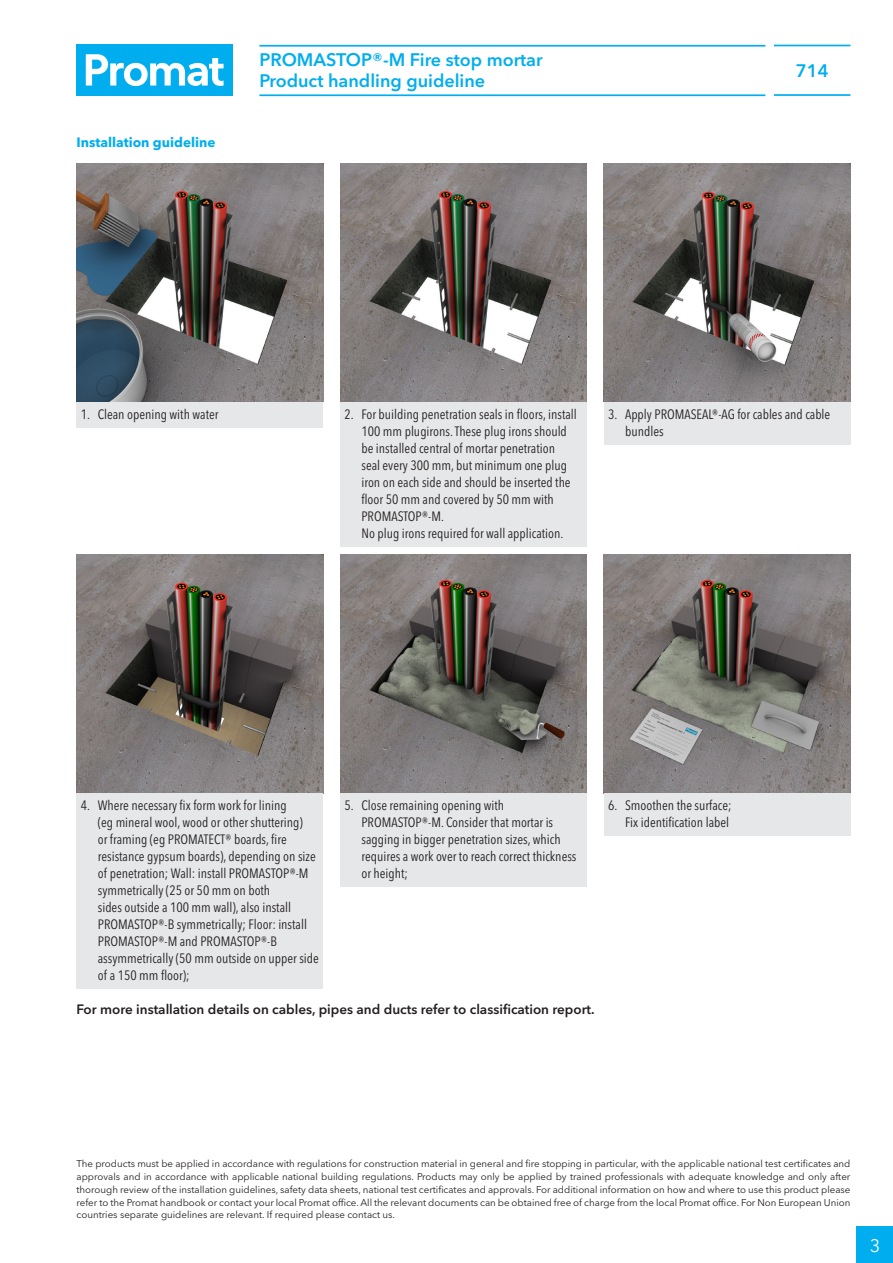
<style>
.page{position:relative;width:893px;height:1263px;background:#fff}
.page>*{position:absolute;margin:0;border:0;box-sizing:border-box;transform-origin:0 0}
.t1{font:600 18px/21.6px "Avenir Next W1 G";color:#00aeef}
.t2{font:18px "Avenir Next W1 G";color:#fff}
.Diagram_explanation{font:condensed 13.5px/17px "Avenir Next LT Pro";color:#231f20}
.Text-9_4_Demi_black{font:600 13.5px "Avenir Next W1 G";color:#231f20}
.Title-9_4_Bold_cyan{font:700 13.5px "Avenir Next W1 G";color:#00aeef}
.Info_box_LAST_footno{font:9.75px/12.8px "Avenir Next W1 G";color:#231f20;text-align:justify}
</style>
<div class="page">
<div style="left:77px;top:45px;width:156px;height:51px;background:#00aeef"></div>
<svg style="left:86px;top:54px;width:138px;height:32px"></svg>
<div style="left:857px;top:1227px;width:36px;height:36px;background:#00aeef"></div>
<hr style="left:259px;top:45px;width:506px;height:2px;background:#00aeef">
<hr style="left:259px;top:94px;width:506px;height:2px;background:#00aeef">
<hr style="left:774px;top:45px;width:76px;height:1px;background:#00aeef">
<hr style="left:774px;top:94px;width:76px;height:2px;background:#00aeef">
<img style="left:77px;top:164px;width:246px;height:238px">
<img style="left:340px;top:164px;width:247px;height:238px">
<div style="left:77px;top:402px;width:246px;height:25px;background:#e6e7e9"></div>
<div style="left:340px;top:402px;width:247px;height:144px;background:#e6e7e9"></div>
<img style="left:604px;top:164px;width:246px;height:238px">
<img style="left:77px;top:555px;width:246px;height:238px">
<img style="left:340px;top:555px;width:247px;height:238px">
<img style="left:604px;top:555px;width:246px;height:238px">
<div style="left:604px;top:402px;width:246px;height:42px;background:#e6e7e9"></div>
<div style="left:77px;top:793px;width:246px;height:196px;background:#e6e7e9"></div>
<div style="left:340px;top:793px;width:247px;height:94px;background:#e6e7e9"></div>
<div style="left:604px;top:793px;width:246px;height:43px;background:#e6e7e9"></div>
<p class="Title-9_4_Bold_cyan" style="left:77px;top:134px;width:140px">Installation guideline</p>
<h1 class="t1" style="left:259px;top:49px;width:285px">PROMASTOP®-M Fire stop mortar<br>Product handling guideline</h1>
<h1 class="t1" style="left:796px;top:60px;width:34px">714</h1>
<p class="Diagram_explanation" style="left:81px;top:406px;width:139px">1. Clean opening with water</p>
<p class="Diagram_explanation" style="left:361px;top:406px;width:217px;text-indent:-17px">2. For building penetration seals in floors, install 100 mm plugirons. These plug irons should be installed central of mortar penetration seal every 300 mm, but minimum one plug iron on each side and should be inserted the floor 50 mm and covered by 50 mm with PROMASTOP®-M.</p>
<p class="Diagram_explanation" style="left:361px;top:525px;width:203px">No plug irons required for wall application.</p>
<p class="Diagram_explanation" style="left:625px;top:406px;width:207px;text-indent:-17px">3. Apply PROMASEAL®-AG for cables and cable bundles</p>
<p class="Diagram_explanation" style="left:98px;top:797px;width:223px;text-indent:-17px">4. Where necessary fix form work for lining<br>(eg mineral wool, wood or other shuttering)<br>or framing (eg PROMATECT® boards, fire resistance gypsum boards), depending on size of penetration; Wall: install PROMASTOP®-M symmetrically (25 or 50 mm on both<br>sides outside a 100 mm wall), also install PROMASTOP®-B symmetrically; Floor: install PROMASTOP®-M and PROMASTOP®-B assymmetrically (50 mm outside on upper side of a 150 mm floor);</p>
<p class="Diagram_explanation" style="left:361px;top:797px;width:217px;text-indent:-17px">5. Close remaining opening with PROMASTOP®-M. Consider that mortar is sagging in bigger penetration sizes, which requires a work over to reach correct thickness or height;</p>
<p class="Diagram_explanation" style="left:608px;top:797px;width:125px;text-align:right">6. Smoothen the surface;<br>Fix identification label</p>
<p class="Text-9_4_Demi_black" style="left:77px;top:1001px;width:520px">For more installation details on cables, pipes and ducts refer to classification report.</p>
<p class="Info_box_LAST_footno" style="left:77px;top:1157px;width:775px">The products must be applied in accordance with regulations for construction material in general and fire stopping in particular, with the applicable national test certificates and approvals and in accordance with applicable national building regulations. Products may only be applied by trained professionals with adequate knowledge and only after thorough review of the installation guidelines, safety data sheets, national test certificates and approvals. For additional information on how and where to use this product please refer to the Promat handbook or contact your local Promat office. All the relevant documents can be obtained free of charge from the local Promat office. For Non European Union countries separate guidelines are relevant. If required please contact us.</p>
<h1 class="t2" style="left:870px;top:1235px;width:12px">3</h1>
</div>
